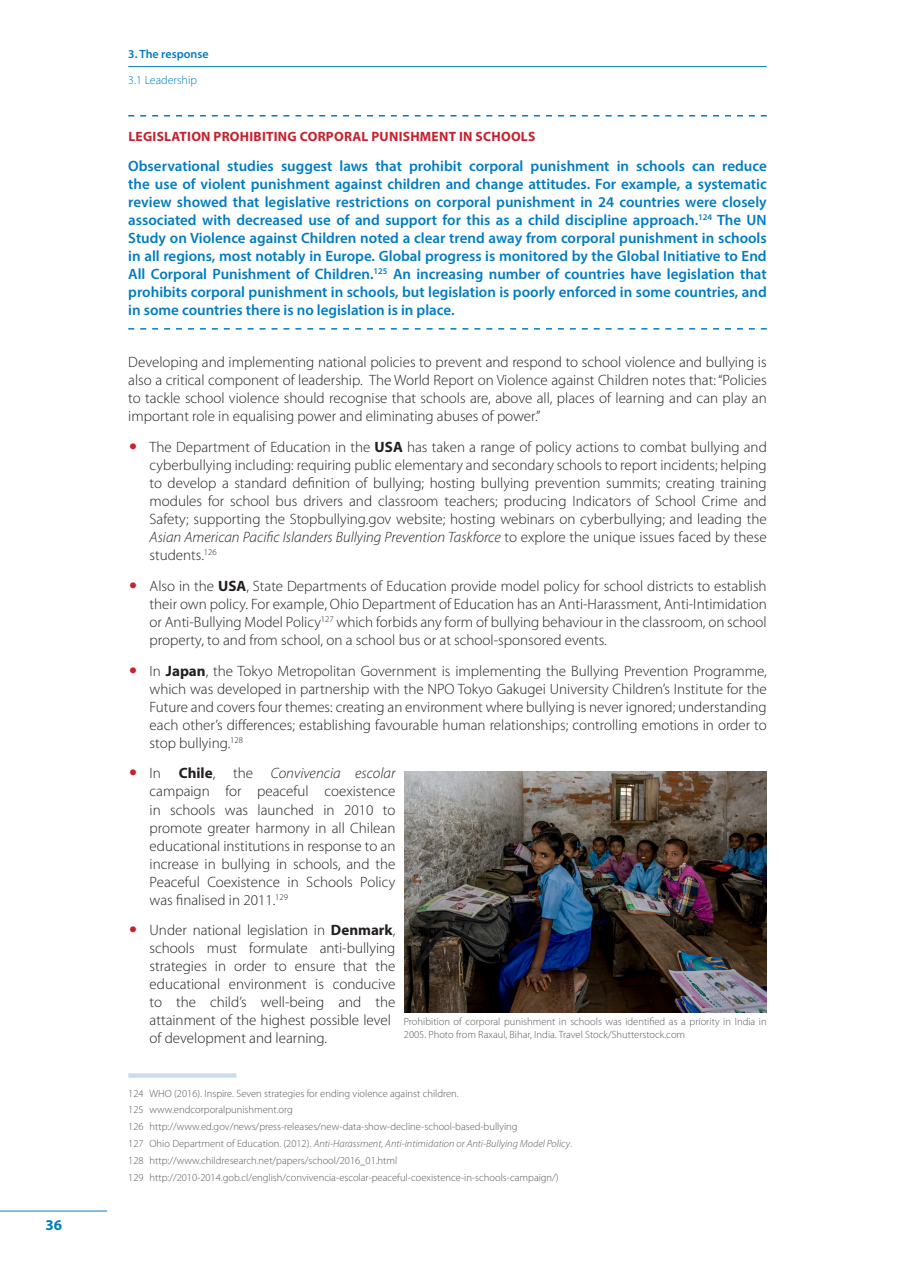
<style>
.page{position:relative;width:901px;height:1271px;background:#fff}
.page>*{position:absolute;margin:0;border:0;box-sizing:border-box;transform-origin:0 0}
.t1{font:300 15px/18px "Myriad Pro";color:#231f20;text-align:justify}
.t2{font:600 15px/18px "Myriad Pro";color:#007cc2;text-align:justify}
.t3{font:700 15px "Myriad Pro";color:#007cc2}
.t4{font:700 13.5px "Myriad Pro";letter-spacing:.02em;color:#c7202e}
.t5{font:600 12px "Myriad Pro";color:#007cc2}
.t6{font:300 12px "Myriad Pro";color:#007cc2}
.t7{font:300 10.5px/16.8px "Myriad Pro";color:#57585a}
.s1{font-weight:700}
.s2{font-style:italic}
</style>
<div class="page">
<hr style="left:0;top:1210px;width:107px;height:1px;background:#007cc2">
<hr style="left:128px;top:66px;width:638px;height:1px;background:#007cc2">
<svg style="left:128px;top:115px;width:638px;height:1px"></svg>
<svg style="left:128px;top:328px;width:638px;height:2px"></svg>
<div style="left:128px;top:1073px;width:108px;height:5px;background:#cddbef"></div>
<img style="left:404px;top:771px;width:362px;height:242px">
<p class="t3" style="left:45px;top:1215px;width:18px">36</p>
<p class="t5" style="left:128px;top:47px;width:82px">3. The response</p>
<p class="t6" style="left:128px;top:74px;width:70px">3.1 Leadership</p>
<p class="t4" style="left:128px;top:127px;width:408px">LEGISLATION PROHIBITING CORPORAL PUNISHMENT IN SCHOOLS</p>
<p class="t2" style="left:128px;top:157px;width:639px">Observational studies suggest laws that prohibit corporal punishment in schools can reduce the use of violent punishment against children and change attitudes. For example, a systematic review showed that legislative restrictions on corporal punishment in 24 countries were closely associated with decreased use of and support for this as a child discipline approach.<sup>124</sup> The UN Study on Violence against Children noted a clear trend away from corporal punishment in schools in all regions, most notably in Europe. Global progress is monitored by the Global Initiative to End All Corporal Punishment of Children.<sup>125</sup> An increasing number of countries have legislation that prohibits corporal punishment in schools, but legislation is poorly enforced in some countries, and in some countries there is no legislation is in place.</p>
<p class="t1" style="left:128px;top:354px;width:639px">Developing and implementing national policies to prevent and respond to school violence and bullying is also a critical component of leadership. The World Report on Violence against Children notes that: “Policies to tackle school violence should recognise that schools are, above all, places of learning and can play an important role in equalising power and eliminating abuses of power.”</p>
<p class="t1" style="left:149px;top:438px;width:618px">The Department of Education in the <span class="s1">USA</span> has taken a range of policy actions to combat bullying and cyberbullying including: requiring public elementary and secondary schools to report incidents; helping to develop a standard definition of bullying; hosting bullying prevention summits; creating training modules for school bus drivers and classroom teachers; producing Indicators of School Crime and Safety; supporting the Stopbullying.gov website; hosting webinars on cyberbullying; and leading the <span class="s2">Asian American Pacific Islanders Bullying Prevention Taskforce</span> to explore the unique issues faced by these students.<sup>126</sup></p>
<p class="t1" style="left:149px;top:577px;width:618px">Also in the <span class="s1">USA</span>, State Departments of Education provide model policy for school districts to establish their own policy. For example, Ohio Department of Education has an Anti-Harassment, Anti-Intimidation or Anti-Bullying Model Policy<sup>127</sup> which forbids any form of bullying behaviour in the classroom, on school property, to and from school, on a school bus or at school-sponsored events.</p>
<p class="t1" style="left:149px;top:662px;width:618px">In <span class="s1">Japan</span>, the Tokyo Metropolitan Government is implementing the Bullying Prevention Programme, which was developed in partnership with the NPO Tokyo Gakugei University Children’s Institute for the Future and covers four themes: creating an environment where bullying is never ignored; understanding each other’s differences; establishing favourable human relationships; controlling emotions in order to stop bullying.<sup>128</sup></p>
<p class="t1" style="left:149px;top:765px;width:247px">In <span class="s1">Chile</span>, the <span class="s2">Convivencia escolar </span>campaign for peaceful coexistence in schools was launched in 2010 to promote greater harmony in all Chilean educational institutions in response to an increase in bullying in schools, and the Peaceful Coexistence in Schools Policy was finalised in 2011.<sup>129</sup></p>
<p class="t1" style="left:149px;top:921px;width:247px;text-align:left">Under national legislation in <span class="s1">Denmark</span>, schools must formulate anti-bullying strategies in order to ensure that the educational environment is conducive to the child’s well-being and the attainment of the highest possible level of development and learning.</p>
<p class="t7" style="left:403px;top:1015px;width:364px;line-height:12.6px">Prohibition of corporal punishment in schools was identified as a priority in India in<br>2005. Photo from Raxaul, Bihar, India. Travel Stock/Shutterstock.com</p>
<p class="t7" style="left:128px;top:1085px;width:445px">124 WHO (2016). Inspire. Seven strategies for ending violence against children.<br>125 www.endcorporalpunishment.org<br>126 http://www.ed.gov/news/press-releases/new-data-show-decline-school-based-bullying<br>127 Ohio Department of Education. (2012). <span class="s2">Anti-Harassment, Anti-intimidation or Anti-Bullying Model Policy</span>.<br>128 http://www.childresearch.net/papers/school/2016_01.html<br>129 http://2010-2014.gob.cl/english/convivencia-escolar-peaceful-coexistence-in-schools-campaign/)</p>
</div>
